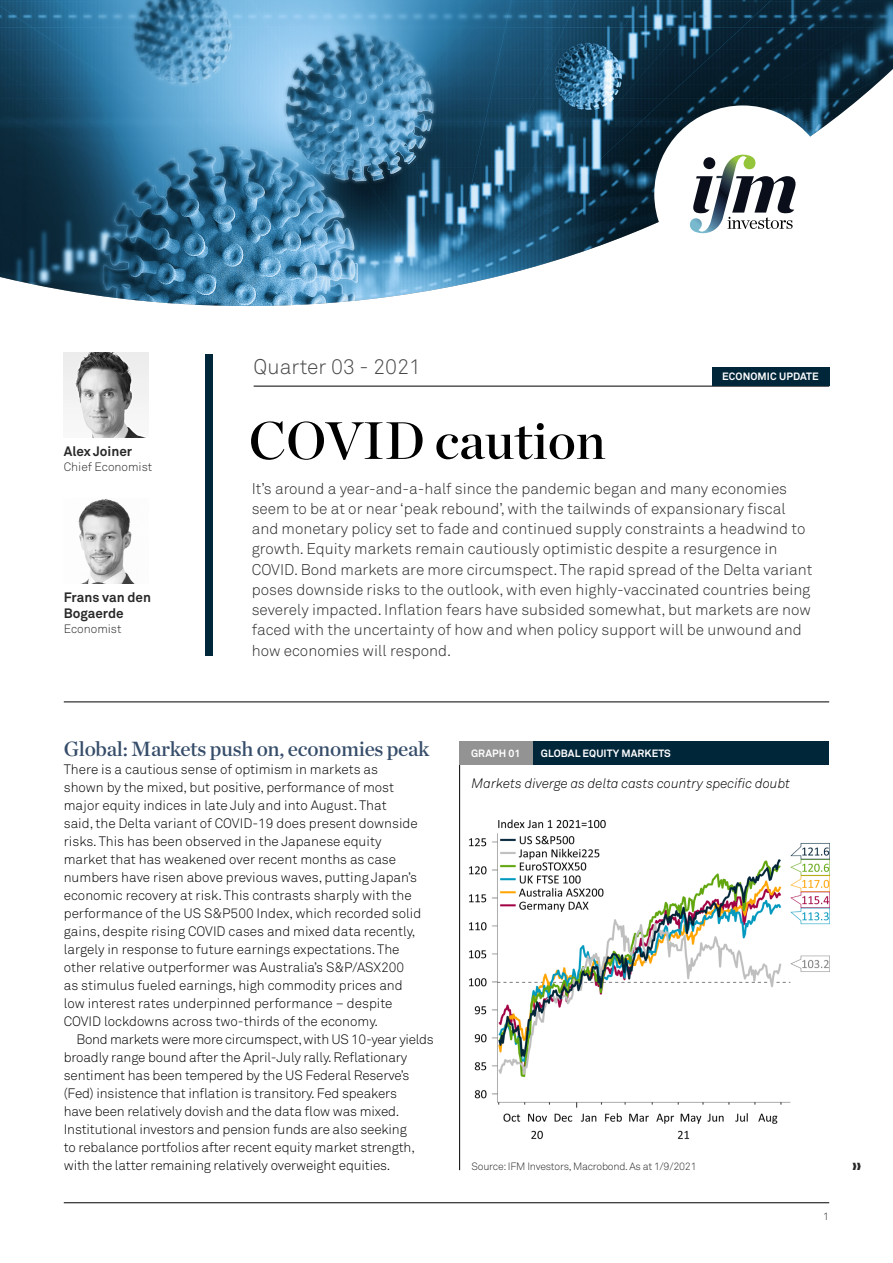
<style>
.page{position:relative;width:893px;height:1263px;background:#fff}
.page>*{position:absolute;margin:0;border:0;box-sizing:border-box;transform-origin:0 0}
.t1{font:52.5px "Chronicle Display Semi";color:#000}
.t2{font:21px "Chronicle Deck Semi";letter-spacing:-.015em;color:#364d6a}
.t3{font:300 21px "Akkurat Std";color:#484848}
.t4{font:300 15.3px/20.2px "Akkurat Std";color:#292929}
.t5{font:300 13.5px/18px "Akkurat Std";color:#000}
.t6{font:italic 300 13.5px "Akkurat Std";color:#000}
.t7{font:700 13.5px/16.2px "Akkurat Std";color:#292929}
.t8{font:300 12px "Akkurat Std";color:#292929}
.t9{font:300 10.5px "Akkurat Std";letter-spacing:-.02em;color:#292929}
.t10{font:700 10.5px "Akkurat Std";letter-spacing:.01em;color:#fff}
</style>
<div class="page">
<img style="left:0;top:0;width:893px;height:306px">
<hr style="left:64px;top:1202px;width:765px;height:1px;background:#000">
<hr style="left:254px;top:386px;width:575px;height:1px;background:#000">
<hr style="left:64px;top:702px;width:765px;height:1px;background:#000">
<img style="left:64px;top:352px;width:85px;height:85px">
<img style="left:78px;top:499px;width:56px;height:84px">
<div style="left:205px;top:354px;width:8px;height:302px;background:#00263a"></div>
<div style="left:712px;top:368px;width:117px;height:18px;background:#00263a"></div>
<div style="left:532px;top:742px;width:297px;height:23px;background:#00263a"></div>
<hr style="left:459px;top:742px;width:1px;height:428px;background:#000">
<div style="left:459px;top:742px;width:73px;height:23px;background:#939393"></div>
<img style="left:469px;top:819px;width:360px;height:321px">
<div style="left:654px;top:105px;width:177px;height:177px;background:#fff;border-radius:50%"></div>
<svg style="left:690px;top:155px;width:105px;height:79px"></svg>
<p class="t7" style="left:64px;top:443px;width:70px">Alex Joiner</p>
<p class="t8" style="left:64px;top:459px;width:90px">Chief Economist</p>
<p class="t7" style="left:64px;top:589px;width:89px">Frans van den<br>Bogaerde</p>
<p class="t8" style="left:64px;top:621px;width:59px">Economist</p>
<h2 class="t3" style="left:254px;top:354px;width:169px">Quarter 03 - 2021</h2>
<h1 class="t1" style="left:249px;top:399px;width:358px">COVID caution</h1>
<p class="t10" style="left:722px;top:370px;width:98px">ECONOMIC UPDATE</p>
<p class="t4" style="left:252px;top:478px;width:562px">It’s around a year-and-a-half since the pandemic began and many economies seem to be at or near ‘peak rebound’, with the tailwinds of expansionary fiscal and monetary policy set to fade and continued supply constraints a headwind to growth. Equity markets remain cautiously optimistic despite a resurgence in COVID. Bond markets are more circumspect. The rapid spread of the Delta variant poses downside risks to the outlook, with even highly-vaccinated countries being severely impacted. Inflation fears have subsided somewhat, but markets are now faced with the uncertainty of how and when policy support will be unwound and how economies will respond.</p>
<h2 class="t2" style="left:64px;top:733px;width:367px">Global: Markets push on, economies peak</h2>
<p class="t5" style="left:64px;top:760px;width:359px">There is a cautious sense of optimism in markets as shown by the mixed, but positive, performance of most major equity indices in late July and into August. That<br>said, the Delta variant of COVID-19 does present downside risks. This has been observed in the Japanese equity market that has weakened over recent months as case numbers have risen above previous waves, putting Japan’s economic recovery at risk. This contrasts sharply with the performance of the US S&amp;P500 Index, which recorded solid gains, despite rising COVID cases and mixed data recently, largely in response to future earnings expectations. The other relative outperformer was Australia’s S&amp;P/ASX200 as stimulus fueled earnings, high commodity prices and low interest rates underpinned performance – despite COVID lockdowns across two-thirds of the economy.</p>
<p class="t5" style="left:64px;top:1030px;width:371px;text-indent:13px">Bond markets were more circumspect, with US 10-year yields broadly range bound after the April-July rally. Reflationary sentiment has been tempered by the US Federal Reserve’s (Fed) insistence that inflation is transitory. Fed speakers<br>have been relatively dovish and the data flow was mixed.<br>Institutional investors and pension funds are also seeking<br>to rebalance portfolios after recent equity market strength, with the latter remaining relatively overweight equities.</p>
<p class="t10" style="left:471px;top:747px;width:51px">GRAPH 01</p>
<p class="t10" style="left:541px;top:747px;width:132px">GLOBAL EQUITY MARKETS</p>
<p class="t6" style="left:472px;top:775px;width:320px">Markets diverge as delta casts country specific doubt</p>
<p class="t9" style="left:472px;top:1160px;width:227px">Source: IFM Investors, Macrobond. As at 1/9/2021</p>
<p class="t9" style="left:823px;top:1209px;width:7px">1</p>
</div>
